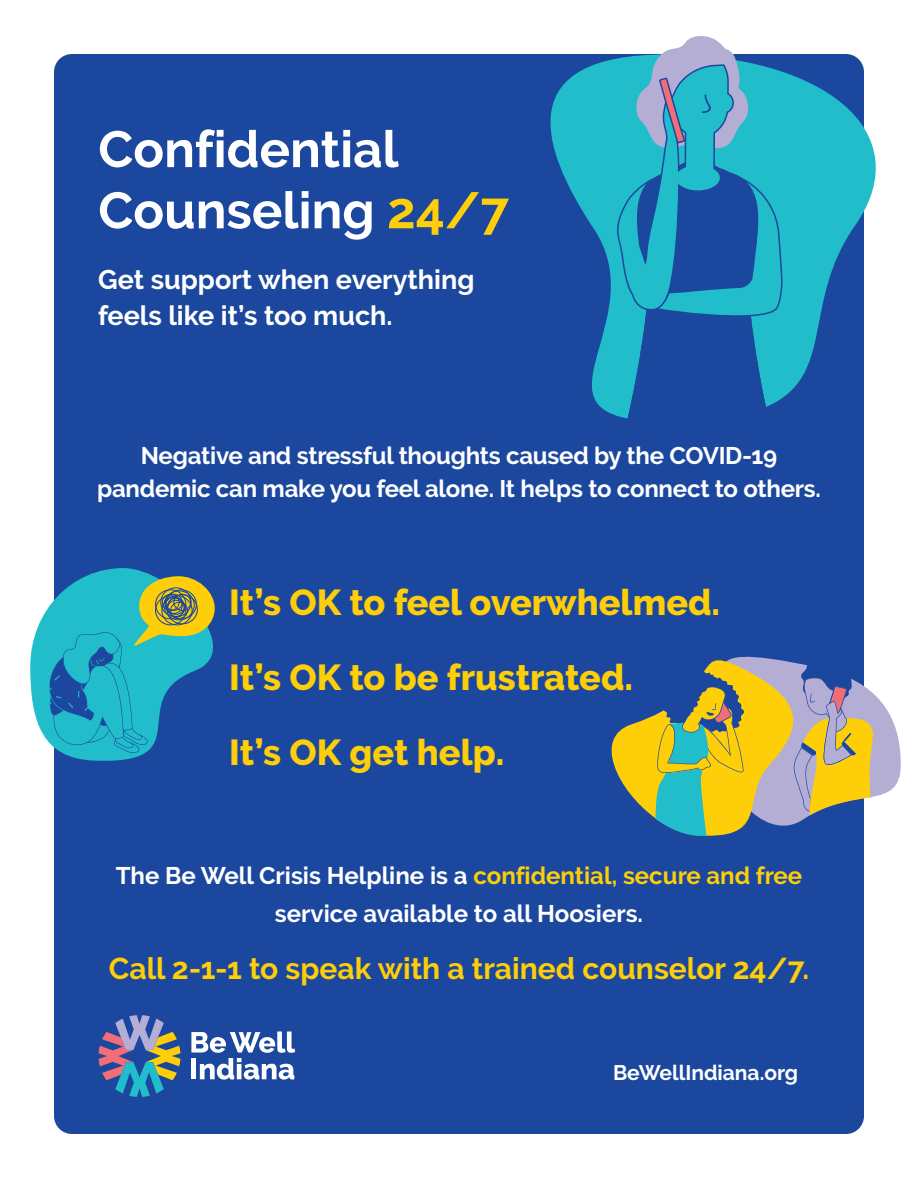
<style>
.page{position:relative;width:918px;height:1188px;background:#fff}
.page>*{position:absolute;margin:0;border:0;box-sizing:border-box;transform-origin:0 0}
.t1{font:700 51px/61.2px "Raleway";color:#fff}
.t2{font:800 36px "Raleway";color:#fece08}
.t3{font:700 30px "Raleway";color:#fece08}
.t4{font:700 27px/36px "Raleway";color:#fff}
.t5{font:700 24px/33px "Raleway";letter-spacing:-.01em;color:#fff;text-align:center}
.t6{font:700 21px "Raleway";color:#fff}
.s1{color:#fece08}
</style>
<div class="page">
<div style="left:54px;top:54px;width:810px;height:1080px;background:#1b489e;border-radius:18px"></div>
<svg style="left:99px;top:1015px;width:81px;height:82px"></svg>
<svg style="left:191px;top:1032px;width:104px;height:48px"></svg>
<svg style="left:873px;top:693px;width:28px;height:104px;fill:#b4aed5"></svg>
<svg style="left:611px;top:656px;width:262px;height:180px"></svg>
<svg style="left:30px;top:568px;width:185px;height:193px"></svg>
<svg style="left:550px;top:54px;width:326px;height:362px;fill:#21bdcb"></svg>
<svg style="left:617px;top:656px;width:118px;height:138px"></svg>
<svg style="left:617px;top:36px;width:166px;height:383px"></svg>
<p class="t1" style="left:98px;top:119px;width:412px">Confidential<br>Counseling <span class="s1">24/7</span></p>
<p class="t4" style="left:98px;top:261px;width:378px">Get support when everything feels like it’s too much.</p>
<p class="t5" style="left:97px;top:439px;width:725px">Negative and stressful thoughts caused by the COVID-19 pandemic can make you feel alone. It helps to connect to others.</p>
<p class="t2" style="left:229px;top:582px;width:493px">It’s OK to feel overwhelmed.</p>
<p class="t2" style="left:229px;top:657px;width:406px">It’s OK to be frustrated.</p>
<p class="t2" style="left:229px;top:732px;width:277px">It’s OK get help.</p>
<p class="t5" style="left:116px;top:857px;width:688px;line-height:37.5px">The Be Well Crisis Helpline is a <span class="s1">confidential, secure and free </span>service available to all Hoosiers.</p>
<p class="t3" style="left:109px;top:952px;width:702px">Call 2-1-1 to speak with a trained counselor 24/7.</p>
<p class="t6" style="left:613px;top:1061px;width:187px">BeWellIndiana.org</p>
</div>
